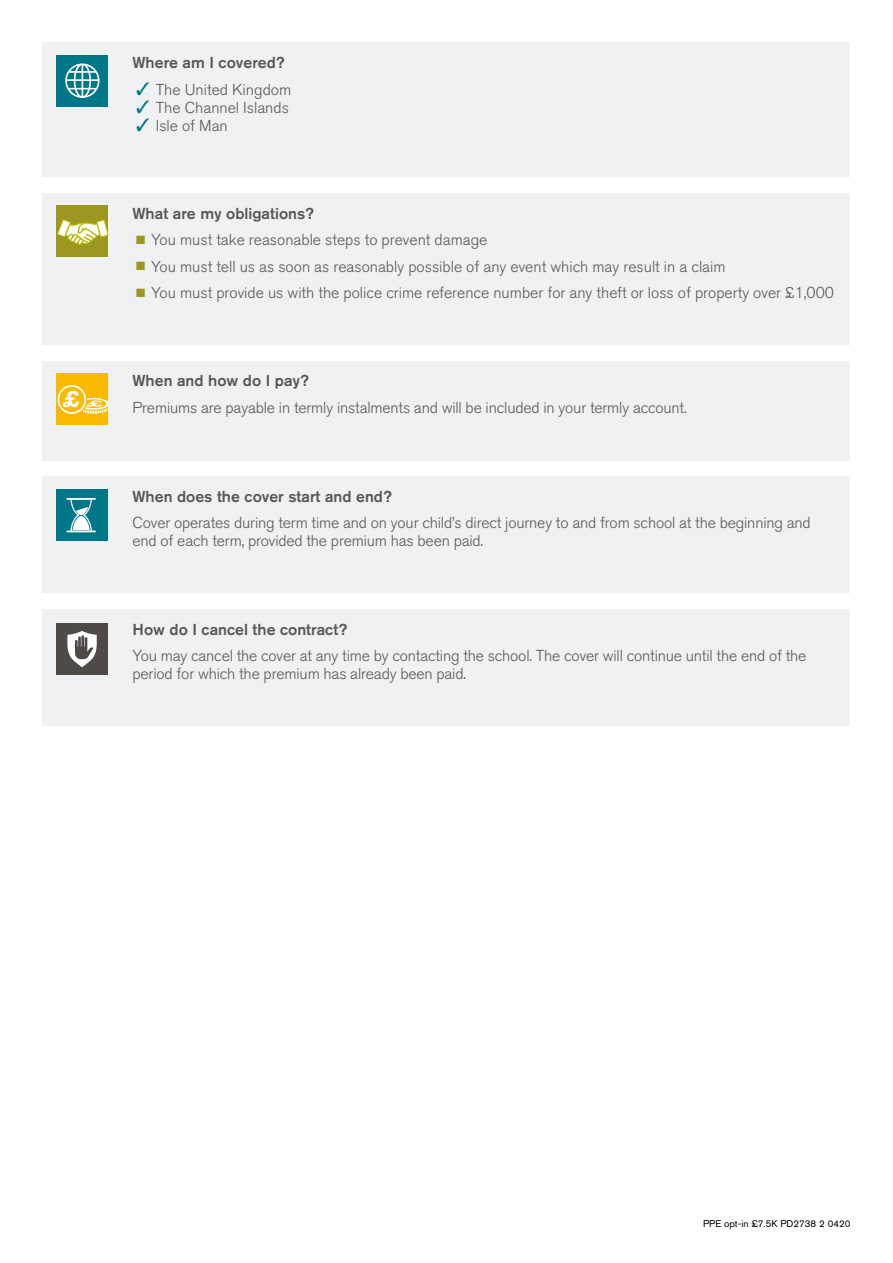
<style>
.page{position:relative;width:893px;height:1263px;background:#fff}
.page>*{position:absolute;margin:0;border:0;box-sizing:border-box;transform-origin:0 0}
.t1{font:italic 700 23.1px "Akzidenz Grotesk BQ";color:#fff}
.t2{font:300 15.75px/18px "Akzidenz Grotesk BQ";letter-spacing:-.01em;color:#575756}
.t3{font:500 15.75px "Akzidenz Grotesk BQ";color:#575756}
.t4{font:9.75px "Akzidenz Grotesk BQ";color:#000}
.s1{color:#078}
.s2{color:#9d9621}
</style>
<div class="page">
<div style="left:43px;top:43px;width:807px;height:134px;background:#eff1f2"></div>
<div style="left:57px;top:55px;width:51px;height:51px;background:#078"></div>
<div style="left:43px;top:193px;width:807px;height:151px;background:#eff1f2"></div>
<div style="left:57px;top:206px;width:51px;height:51px;background:#9d9621"></div>
<div style="left:43px;top:361px;width:807px;height:99px;background:#eff1f2"></div>
<div style="left:43px;top:476px;width:807px;height:117px;background:#eff1f2"></div>
<div style="left:43px;top:609px;width:807px;height:116px;background:#eff1f2"></div>
<div style="left:57px;top:374px;width:51px;height:51px;background:#fbba00"></div>
<div style="left:57px;top:489px;width:51px;height:51px;background:#078"></div>
<svg style="left:58px;top:385px;width:50px;height:29px"></svg>
<hr style="left:67px;top:498px;width:28px;height:2px;background:#fff">
<hr style="left:67px;top:530px;width:28px;height:2px;background:#fff">
<svg style="left:70px;top:499px;width:22px;height:34px"></svg>
<svg style="left:57px;top:219px;width:52px;height:26px"></svg>
<svg style="left:65px;top:64px;width:34px;height:34px"></svg>
<div style="left:57px;top:623px;width:51px;height:51px;background:#4f4a47"></div>
<svg style="left:67px;top:631px;width:30px;height:36px"></svg>
<h1 class="t1" style="left:63px;top:385px;width:19px">£</h1>
<p class="t3" style="left:133px;top:53px;width:154px">Where am I covered?</p>
<p class="t2" style="left:136px;top:80px;width:156px"><span class="s1">✓</span> The United Kingdom</p>
<p class="t2" style="left:136px;top:98px;width:154px"><span class="s1">✓</span> The Channel Islands</p>
<p class="t2" style="left:136px;top:116px;width:93px"><span class="s1">✓</span> Isle of Man</p>
<p class="t3" style="left:133px;top:204px;width:183px">What are my obligations?</p>
<p class="t2" style="left:136px;top:231px;width:353px"><span class="s2">■</span> You must take reasonable steps to prevent damage</p>
<p class="t2" style="left:136px;top:258px;width:591px"><span class="s2">■</span> You must tell us as soon as reasonably possible of any event which may result in a claim</p>
<p class="t2" style="left:136px;top:284px;width:699px"><span class="s2">■</span> You must provide us with the police crime reference number for any theft or loss of property over £1,000</p>
<p class="t3" style="left:133px;top:371px;width:178px">When and how do I pay?</p>
<p class="t2" style="left:133px;top:399px;width:556px">Premiums are payable in termly instalments and will be included in your termly account.</p>
<p class="t3" style="left:133px;top:487px;width:261px">When does the cover start and end?</p>
<p class="t2" style="left:133px;top:514px;width:680px">Cover operates during term time and on your child’s direct journey to and from school at the beginning and end of each term, provided the premium has been paid.</p>
<p class="t3" style="left:133px;top:620px;width:216px">How do I cancel the contract?</p>
<p class="t2" style="left:133px;top:647px;width:675px">You may cancel the cover at any time by contacting the school. The cover will continue until the end of the period for which the premium has already been paid.</p>
<p class="t4" style="left:703px;top:1218px;width:149px">PPE opt-in £7.5K PD2738 2 0420</p>
</div>
